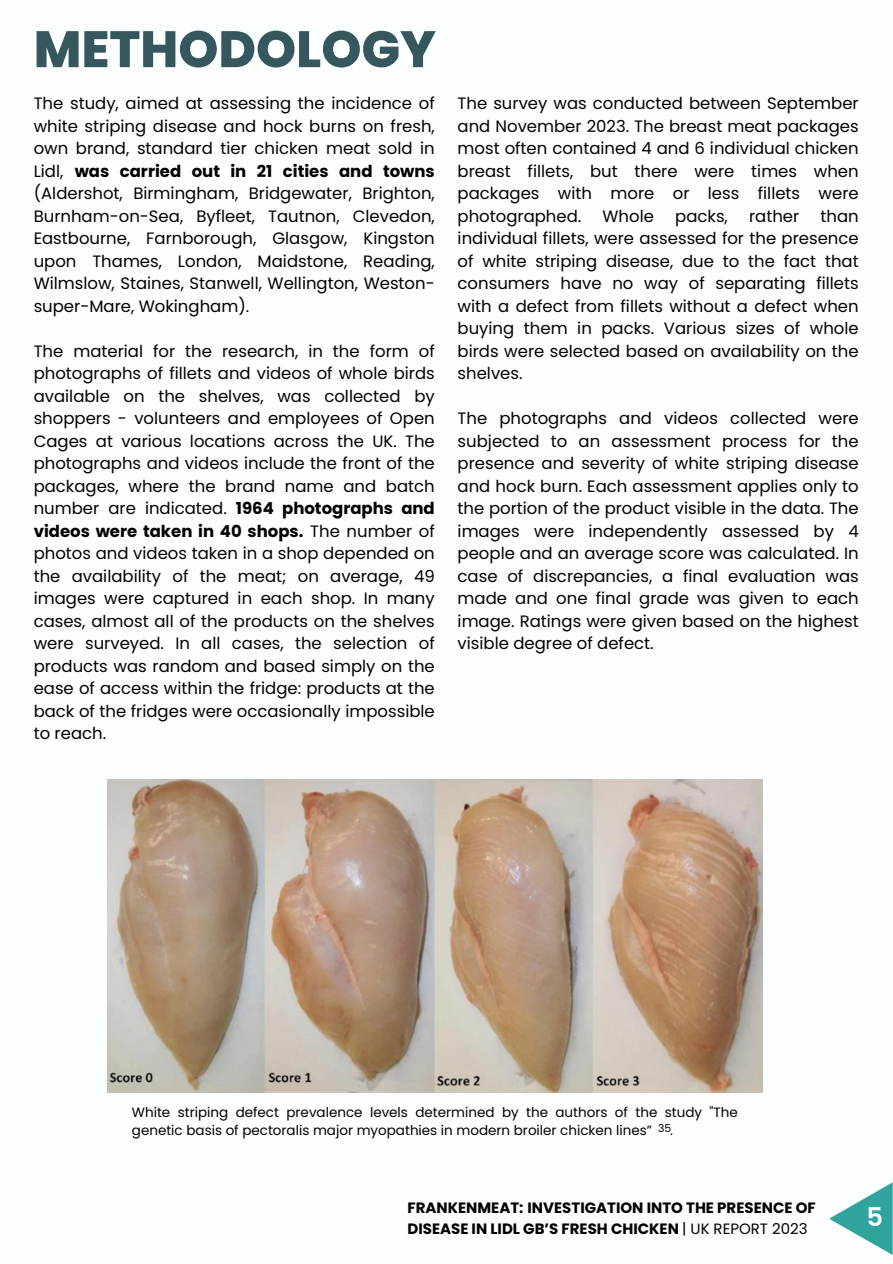
<style>
.page{position:relative;width:893px;height:1264px;background:#fff}
.page>*{position:absolute;margin:0;border:0;box-sizing:border-box;transform-origin:0 0}
.t1{font:800 51px "Poppins";color:#37575f}
.t2{font:600 25.8px "Poppins";color:#fff}
.t3{font:16.5px/22.5px "Poppins";color:#000;text-align:justify}
.t4{font:700 15px/20.9px "Poppins";color:#000}
.t5{font:13.5px/18px "Poppins";color:#000}
.t6{font:10.8px "Poppins";color:#000}
.s1{font-weight:700}
.s2{font-weight:400}
</style>
<div class="page">
<div style="left:0;top:0;width:892px;height:1262px;background:#fbffff"></div>
<img style="left:108px;top:779px;width:654px;height:313px">
<svg style="left:829px;top:1183px;width:63px;height:71px"></svg>
<p class="t1" style="left:34px;top:14px;width:404px">METHODOLOGY</p>
<p class="t3" style="left:34px;top:92px;width:402px">The study, aimed at assessing the incidence of white striping disease and hock burns on fresh, own brand, standard tier chicken meat sold in Lidl, <span class="s1">was carried out in 21 cities and towns </span>(Aldershot, Birmingham, Bridgewater, Brighton, Burnham-on-Sea, Byfleet, Tautnon, Clevedon, Eastbourne, Farnborough, Glasgow, Kingston upon Thames, London, Maidstone, Reading, Wilmslow, Staines, Stanwell, Wellington, Weston&shy;super-Mare, Wokingham).</p>
<p class="t3" style="left:34px;top:340px;width:402px">The material for the research, in the form of photographs of fillets and videos of whole birds available on the shelves, was collected by shoppers - volunteers and employees of Open Cages at various locations across the UK. The photographs and videos include the front of the packages, where the brand name and batch number are indicated. <span class="s1">1964 photographs and videos were taken in 40 shops.</span> The number of photos and videos taken in a shop depended on the availability of the meat; on average, 49 images were captured in each shop. In many cases, almost all of the products on the shelves were surveyed. In all cases, the selection of products was random and based simply on the ease of access within the fridge: products at the back of the fridges were occasionally impossible to reach.</p>
<p class="t3" style="left:457px;top:92px;width:402px">The survey was conducted between September and November 2023. The breast meat packages most often contained 4 and 6 individual chicken breast fillets, but there were times when packages with more or less fillets were photographed.</p>
<p class="t3" style="left:457px;top:205px;width:402px;text-indent:363px">than individual fillets, were assessed for the presence of white striping disease, due to the fact that consumers have no way of separating fillets with a defect from fillets without a defect when buying them in packs. Various sizes of whole birds were selected based on availability on the shelves.</p>
<p class="t3" style="left:457px;top:407px;width:402px">The photographs and videos collected were subjected to an assessment process for the presence and severity of white striping disease and hock burn. Each assessment applies only to the portion of the product visible in the data. The images were independently assessed by 4 people and an average score was calculated. In case of discrepancies, a final evaluation was made and one final grade was given to each image. Ratings were given based on the highest visible degree of defect.</p>
<p class="t3" style="left:602px;top:205px;width:53px">Whole</p>
<p class="t3" style="left:675px;top:205px;width:54px">packs,</p>
<p class="t3" style="left:749px;top:205px;width:52px">rather</p>
<p class="t5" style="left:132px;top:1103px;width:607px">White striping defect prevalence levels determined by the authors of the study "The genetic basis of pectoralis major myopathies in modern broiler chicken lines”</p>
<p class="t6" style="left:658px;top:1120px;width:15px">35</p>
<p class="t5" style="left:670px;top:1121px;width:4px">.</p>
<p class="t4" style="left:407px;top:1197px;width:409px">FRANKENMEAT: INVESTIGATION INTO THE PRESENCE OF<br>DISEASE IN LIDL GB’S FRESH CHICKEN <span class="s2">| UK REPORT 2023</span></p>
<p class="t2" style="left:866px;top:1199px;width:18px">5</p>
</div>
